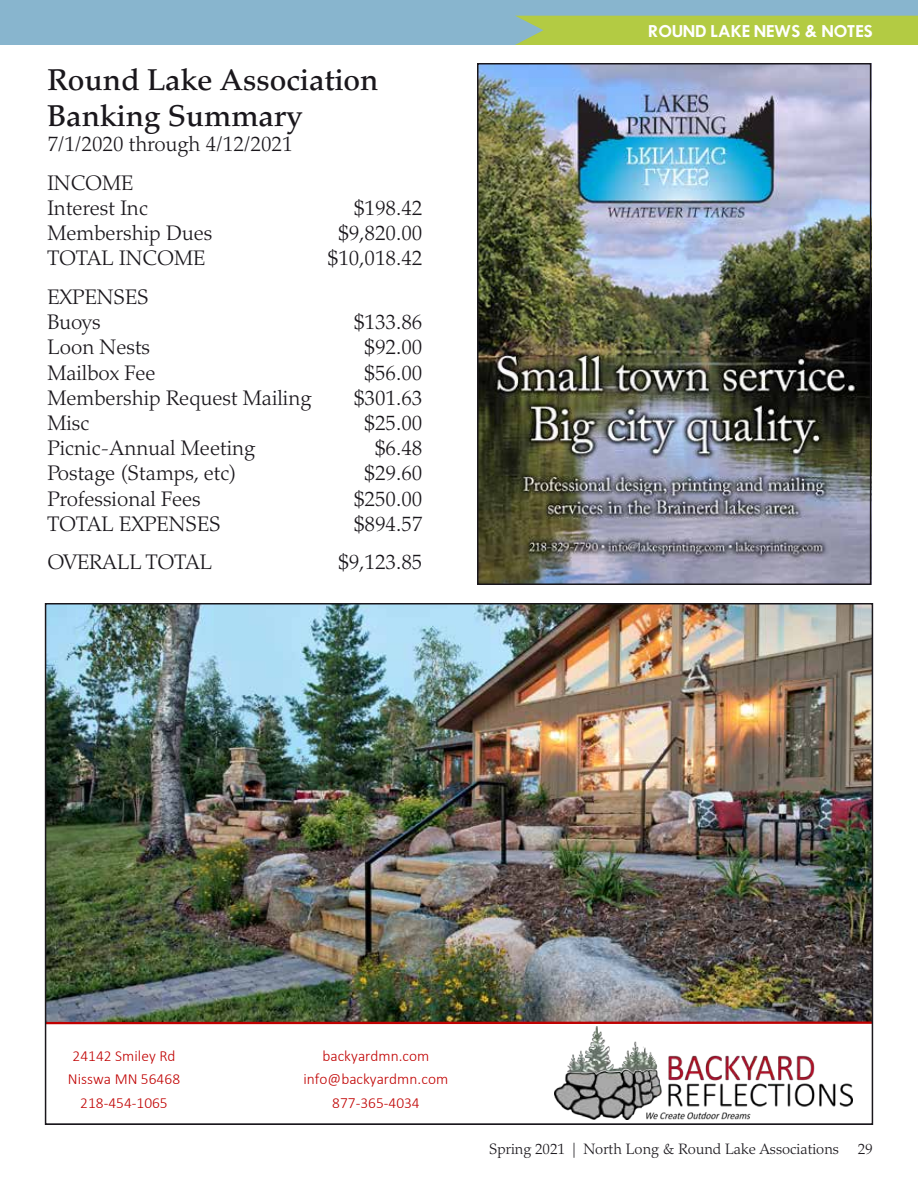
<style>
.page{position:relative;width:918px;height:1188px;background:#fff}
.page>*{position:absolute;margin:0;border:0;box-sizing:border-box;transform-origin:0 0}
.t1{font:500 30px/36px "Palatino";color:#1a171c}
.t2{font:300 21px/38.4px "Palatino";color:#1a171c}
.t3{font:300 15.45px/23.4px "Calibri";color:#c00000;text-align:center}
.t4{font:300 15px "Palatino";color:#1a171c}
.t5{font:600 15px "Futura";color:#fff}
</style>
<div class="page">
<img style="left:48px;top:606px;width:822px;height:514px">
<div style="left:1px;top:0;width:917px;height:45px;background:#88b5ce"></div>
<div style="left:515px;top:16px;width:403px;height:29px;background:#b3cb43"></div>
<img style="left:480px;top:66px;width:388px;height:516px">
<div style="left:477px;top:63px;width:394px;height:522px;border:2px solid #1a171c"></div>
<h1 class="t1" style="left:47px;top:63px;width:333px">Round Lake Association<br>Banking Summary</h1>
<p class="t2" style="left:47px;top:126px;width:247px">7/1/2020 through 4/12/2021<br>INCOME</p>
<p class="t2" style="left:47px;top:189px;width:102px">Interest Inc</p>
<p class="t2" style="left:354px;top:189px;width:70px">$198.42</p>
<p class="t2" style="left:47px;top:214px;width:167px">Membership Dues</p>
<p class="t2" style="left:338px;top:214px;width:85px">$9,820.00</p>
<p class="t2" style="left:47px;top:240px;width:159px">TOTAL INCOME</p>
<p class="t2" style="left:328px;top:240px;width:96px">$10,018.42</p>
<p class="t2" style="left:47px;top:285px;width:103px;line-height:25.2px">EXPENSES<br>Buoys</p>
<p class="t2" style="left:354px;top:303px;width:70px">$133.86</p>
<p class="t2" style="left:47px;top:328px;width:104px">Loon Nests</p>
<p class="t2" style="left:365px;top:328px;width:59px">$92.00</p>
<p class="t2" style="left:47px;top:354px;width:110px">Mailbox Fee</p>
<p class="t2" style="left:365px;top:354px;width:59px">$56.00</p>
<p class="t2" style="left:47px;top:379px;width:265px">Membership Request Mailing</p>
<p class="t2" style="left:354px;top:379px;width:70px">$301.63</p>
<p class="t2" style="left:47px;top:404px;width:43px">Misc</p>
<p class="t2" style="left:365px;top:404px;width:59px">$25.00</p>
<p class="t2" style="left:47px;top:429px;width:209px">Picnic-Annual Meeting</p>
<p class="t2" style="left:375px;top:429px;width:49px">$6.48</p>
<p class="t2" style="left:47px;top:454px;width:191px">Postage (Stamps, etc)</p>
<p class="t2" style="left:365px;top:454px;width:59px">$29.60</p>
<p class="t2" style="left:47px;top:480px;width:155px">Professional Fees</p>
<p class="t2" style="left:354px;top:480px;width:70px">$250.00</p>
<p class="t2" style="left:47px;top:505px;width:175px">TOTAL EXPENSES</p>
<p class="t2" style="left:354px;top:505px;width:70px">$894.57</p>
<p class="t2" style="left:47px;top:543px;width:167px">OVERALL TOTAL</p>
<p class="t2" style="left:338px;top:543px;width:85px">$9,123.85</p>
<p class="t5" style="left:649px;top:20px;width:226px">ROUND LAKE NEWS &amp; NOTES</p>
<p class="t3" style="left:68px;top:1044px;width:114px">24142 Smiley Rd<br>Nisswa MN 56468<br>218-454-1065</p>
<p class="t3" style="left:304px;top:1044px;width:146px">backyardmn.com info@backyardmn.com<br>877-365-4034</p>
<p class="t4" style="left:489px;top:1140px;width:352px">Spring 2021 | North Long &amp; Round Lake Associations</p>
<p class="t4" style="left:858px;top:1140px;width:16px">29</p>
</div>
